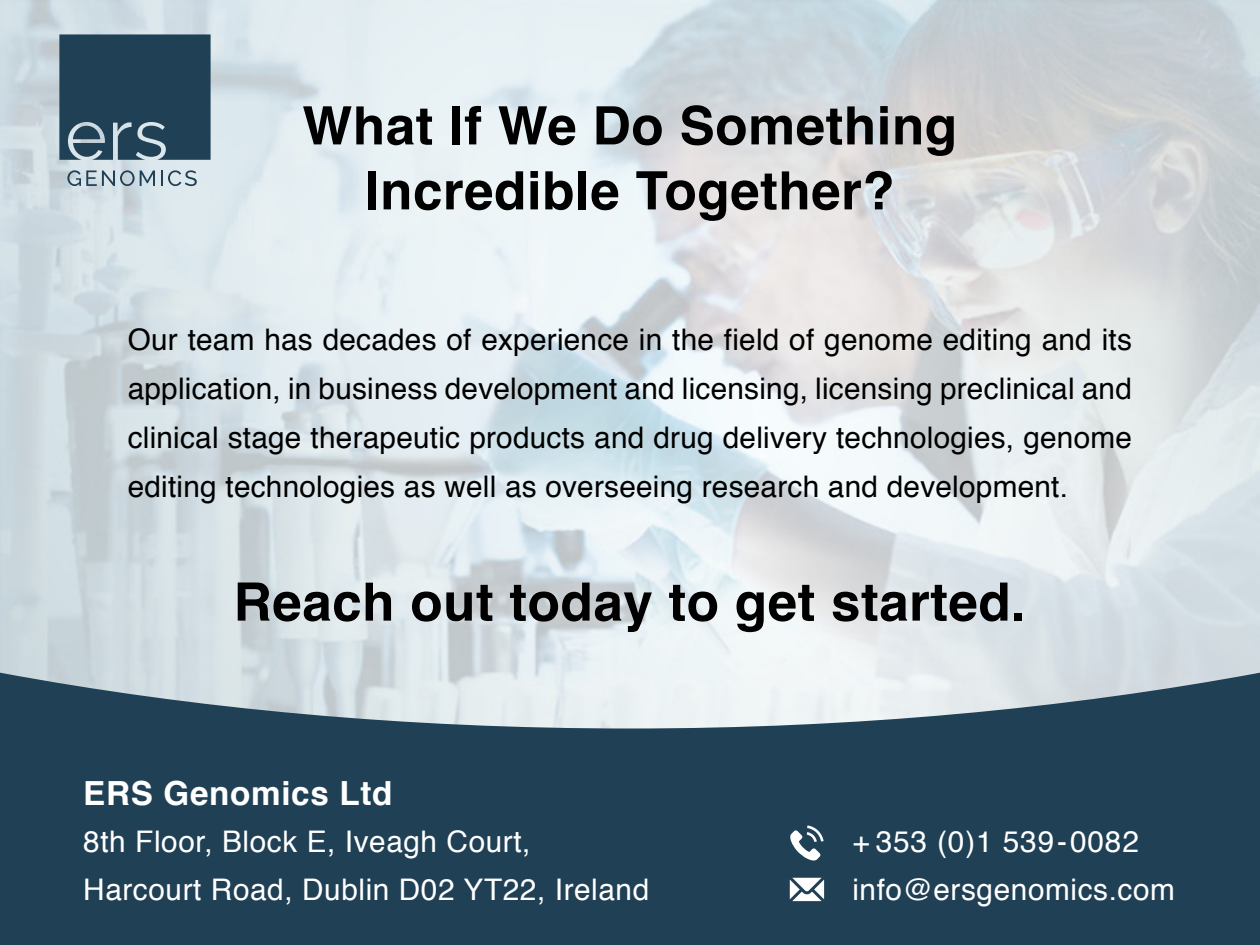
<style>
.page{position:relative;width:1260px;height:945px;background:#fff}
.page>*{position:absolute;margin:0;border:0;box-sizing:border-box;transform-origin:0 0}
.t1{font:700 53.02px/64.9px "Helvetica";letter-spacing:.01em;color:#000;text-align:center}
.t2{font:700 33.25px "Helvetica";letter-spacing:.02em;color:#fff}
.t3{font:29.75px/49px "Helvetica";letter-spacing:.01em;color:#000;text-align:justify}
.t4{font:29.75px/47.2px "Helvetica";letter-spacing:.02em;color:#fff}
</style>
<div class="page">
<svg style="left:59px;top:34px;width:152px;height:126px"></svg>
<svg style="left:67px;top:170px;width:88px;height:16px"></svg>
<svg style="left:161px;top:170px;width:36px;height:16px"></svg>
<svg style="left:0;top:673px;width:1260px;height:272px;fill:#204055"></svg>
<svg style="left:790px;top:878px;width:34px;height:23px"></svg>
<svg style="left:790px;top:825px;width:34px;height:36px"></svg>
<h1 class="t1" style="left:302px;top:94px;width:656px">What If We Do Something<br>Incredible Together?</h1>
<p class="t3" style="left:128px;top:316px;width:1006px">Our team has decades of experience in the field of genome editing and its application, in business development and licensing, licensing preclinical and clinical stage therapeutic products and drug delivery technologies, genome editing technologies as well as overseeing research and development.</p>
<h1 class="t1" style="left:234px;top:570px;width:794px">Reach out today to get started.</h1>
<p class="t2" style="left:83px;top:767px;width:311px">ERS Genomics Ltd</p>
<p class="t4" style="left:83px;top:819px;width:568px">8th Floor, Block E, Iveagh Court,<br>Harcourt Road, Dublin D02 YT22, Ireland</p>
<p class="t4" style="left:852px;top:819px;width:324px">+ 353 (0)1 539-0082 info@ersgenomics.com</p>
</div>
